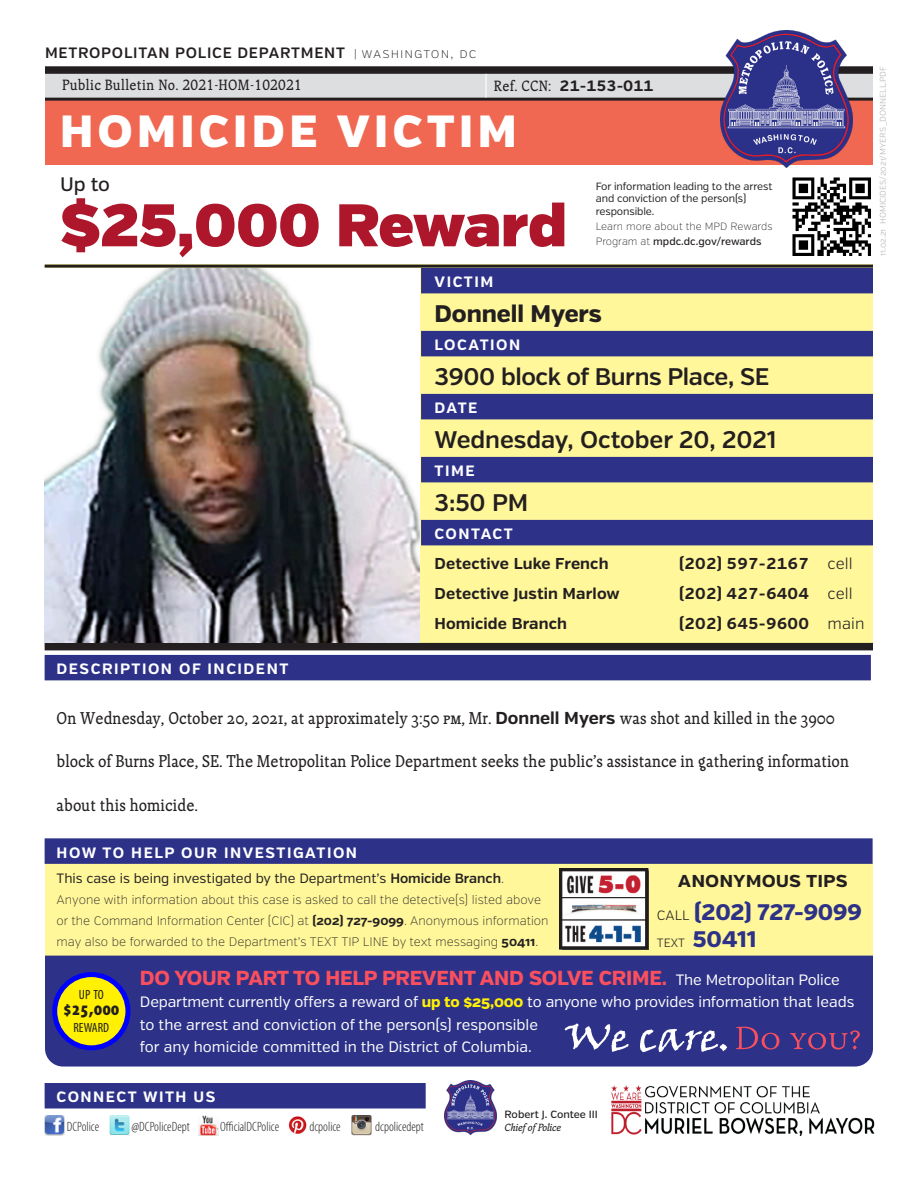
<style>
.page{position:relative;width:918px;height:1188px;background:#fff}
.page>*{position:absolute;margin:0;border:0;box-sizing:border-box;transform-origin:0 0}
.t1{font:60px "Verb Ultra";color:#ae172b}
.t2{font:900 45px "Verb";letter-spacing:.1em;color:#fff}
.t3{font:600 24px "Verb";letter-spacing:-.015em;color:#231f20}
.t4{font:800 24px "Verb";letter-spacing:-.005em;color:#231f20}
.t5{font:800 22.5px/27px "Verb";letter-spacing:-.01em;color:#2d3288}
.t6{font:700 21px "Verb";color:#231f20}
.t7{font:800 20.25px "Verb";letter-spacing:-.01em;color:#fc4f5e}
.t8{font:500 19.5px "Verb";color:#231f20}
.t9{font:900 condensed 19.2px "Myriad Pro";color:#231f20}
.body_text{font:17.25px "Telltale";color:#231f20}
.t10{font:700 15.75px "Verb";letter-spacing:.01em;color:#231f20}
.t11{font:15px/22.5px "Verb";color:#fff}
.caption_subtitle{font:700 15px "Verb";letter-spacing:.1em;color:#fff}
.t12{font:600 15px "Verb";letter-spacing:.05em;color:#231f20}
.bulletin_no{font:15px "Telltale";letter-spacing:.02em;color:#231f20}
.t13{font:700 15px "Verb";color:#231f20}
.t14{font:13.5px "Verb";color:#231f20}
.t15{font:300 condensed 13.5px "Myriad Pro";color:#231f20}
.t16{font:condensed 13.35px "Myriad Pro";color:#231f20}
.t17{font:200 12.3px/21px "Verb";color:#231f20}
.t18{font:10.5px/12.6px "Verb";letter-spacing:-.01em;color:#231f20}
.t19{font:200 10.5px/15px "Verb";color:#231f20}
.t20{font:500 10.5px "Verb";color:#231f20}
.t21{font:italic 10.5px "Telltale";color:#231f20}
.body{font:300 8.25px "Verb";color:#b2b3b7}
.s1{font-weight:200;font-size:13.5px}
.s2{font-weight:500}
.s3{font-weight:300}
.s4{font-family:"Verb";font-weight:700}
.s5{font-weight:600}
.s6{font-weight:200}
.s7{font-weight:700}
.s8{font-weight:400;font-size:15px;color:#fff}
.s9{font-weight:800;color:#fff101}
.s10{font-weight:300;font-size:13.5px;color:#231f20}
.s11{font-weight:300;font-size:12px;color:#231f20}
</style>
<div class="page">
<img style="left:780px;top:177px;width:93px;height:88px">
<div style="left:45px;top:265px;width:828px;height:382px;background:#fff79a"></div>
<hr style="left:45px;top:265px;width:828px;height:3px;background:#231f20">
<div style="left:45px;top:643px;width:828px;height:7px;background:#231f20"></div>
<div style="left:45px;top:98px;width:828px;height:66px;background:#f06852"></div>
<div style="left:45px;top:74px;width:828px;height:25px;background:#dddee0"></div>
<hr style="left:45px;top:98px;width:828px;height:3px;background:#231f20">
<div style="left:45px;top:66px;width:828px;height:8px;background:#231f20"></div>
<img style="left:720px;top:31px;width:133px;height:137px">
<hr style="left:485px;top:74px;width:2px;height:24px;background:#fff">
<div style="left:45px;top:862px;width:828px;height:94px;background:#fff79a"></div>
<div style="left:45px;top:838px;width:828px;height:26px;background:#2d3288"></div>
<div style="left:45px;top:956px;width:828px;height:111px;background:#2d3288"></div>
<svg style="left:736px;top:1027px;width:124px;height:23px;background:#54377f"></svg>
<svg style="left:565px;top:1023px;width:162px;height:29px"></svg>
<div style="left:55px;top:975px;width:73px;height:73px;background:#fff101;border-radius:50%"></div>
<div style="left:52px;top:972px;width:78px;height:78px;border:5px solid #00f;border-radius:50%"></div>
<img style="left:560px;top:869px;width:89px;height:80px">
<img style="left:45px;top:1115px;width:20px;height:20px">
<img style="left:110px;top:1115px;width:19px;height:20px">
<img style="left:198px;top:1115px;width:20px;height:20px">
<img style="left:288px;top:1116px;width:19px;height:18px">
<img style="left:351px;top:1115px;width:20px;height:20px">
<div style="left:45px;top:1083px;width:381px;height:25px;background:#2d3288"></div>
<img style="left:611px;top:1085px;width:264px;height:50px">
<img style="left:444px;top:1081px;width:53px;height:54px">
<div style="left:421px;top:268px;width:452px;height:25px;background:#2d3288"></div>
<div style="left:421px;top:331px;width:452px;height:25px;background:#2d3288"></div>
<div style="left:421px;top:394px;width:452px;height:25px;background:#2d3288"></div>
<div style="left:421px;top:457px;width:452px;height:25px;background:#2d3288"></div>
<div style="left:421px;top:520px;width:452px;height:25px;background:#2d3288"></div>
<div style="left:45px;top:655px;width:826px;height:25px;background:#2d3288"></div>
<img style="left:45px;top:268px;width:374px;height:375px">
<p class="t12" style="left:45px;top:44px;width:433px">METROPOLITAN POLICE DEPARTMENT <span class="s1">| washington, dc</span></p>
<p class="bulletin_no" style="left:62px;top:77px;width:241px">Public Bulletin No. 2021-HOM-102021</p>
<p class="bulletin_no" style="left:494px;top:77px;width:59px">Ref. CCN:</p>
<p class="t13" style="left:560px;top:77px;width:96px">21-153-011</p>
<h2 class="t2" style="left:60px;top:104px;width:458px">HOMICIDE VICTIM</h2>
<h3 class="t8" style="left:60px;top:172px;width:52px">Up to</h3>
<h1 class="t1" style="left:60px;top:188px;width:508px">$25,000 Reward</h1>
<p class="t18" style="left:596px;top:180px;width:178px">For information leading to the arrest and conviction of the person(s) responsible.</p>
<p class="t19" style="left:596px;top:219px;width:178px">Learn more about the MPD Rewards<br>Program at <span class="s2">mpdc.dc.gov/rewards</span></p>
<p class="caption_subtitle" style="left:435px;top:273px;width:60px">VICTIM</p>
<p class="t4" style="left:435px;top:299px;width:169px">Donnell Myers</p>
<p class="caption_subtitle" style="left:435px;top:336px;width:87px">LOCATION</p>
<p class="t3" style="left:435px;top:362px;width:336px">3900 block of Burns Place, SE</p>
<p class="caption_subtitle" style="left:435px;top:399px;width:44px">DATE</p>
<p class="t3" style="left:435px;top:425px;width:343px">Wednesday, October 20, 2021</p>
<p class="caption_subtitle" style="left:435px;top:462px;width:42px">TIME</p>
<p class="t3" style="left:435px;top:488px;width:95px">3:50 PM</p>
<p class="caption_subtitle" style="left:435px;top:525px;width:80px">CONTACT</p>
<p class="t10" style="left:435px;top:554px;width:176px">Detective Luke French</p>
<p class="t10" style="left:679px;top:554px;width:175px">(202) 597-2167 <span class="s3">cell</span></p>
<p class="t10" style="left:435px;top:584px;width:187px">Detective Justin Marlow</p>
<p class="t10" style="left:679px;top:584px;width:175px">(202) 427-6404 <span class="s3">cell</span></p>
<p class="t10" style="left:435px;top:614px;width:134px">Homicide Branch</p>
<p class="t10" style="left:679px;top:614px;width:187px">(202) 645-9600 <span class="s3">main</span></p>
<p class="caption_subtitle" style="left:57px;top:660px;width:233px">DESCRIPTION OF INCIDENT</p>
<p class="body_text" style="left:57px;top:708px;width:780px">On Wednesday, October 20, 2021, at approximately 3:50 pm, Mr. <span class="s4">Donnell Myers</span> was shot and killed in the 3900</p>
<p class="body_text" style="left:57px;top:752px;width:794px">block of Burns Place, SE. The Metropolitan Police Department seeks the public’s assistance in gathering information</p>
<p class="body_text" style="left:57px;top:795px;width:143px">about this homicide.</p>
<p class="caption_subtitle" style="left:57px;top:844px;width:302px">HOW TO HELP OUR INVESTIGATION</p>
<p class="t14" style="left:57px;top:871px;width:449px">This case is being investigated by the Department’s <span class="s5">Homicide Branch</span><span class="s6">.</span></p>
<p class="t17" style="left:57px;top:890px;width:494px">Anyone with information about this case is asked to call the detective(s) listed above or the Command Information Center (CIC) at <span class="s7">(202) 727-9099</span>. Anonymous information may also be forwarded to the Department’s TEXT TIP LINE by text messaging <span class="s7">50411</span>.</p>
<h3 class="t7" style="left:140px;top:965px;width:701px">DO YOUR PART TO HELP PREVENT AND SOLVE CRIME<span class="s7">.</span> <span class="s8">The Metropolitan Police</span></h3>
<p class="t11" style="left:140px;top:991px;width:716px">Department currently offers a reward of <span class="s9">up to $25,000</span> to anyone who provides information that leads to the arrest and conviction of the person(s) responsible<br>for any homicide committed in the District of Columbia.</p>
<h3 class="t6" style="left:678px;top:867px;width:171px">anonymous tips</h3>
<h3 class="t5" style="left:657px;top:899px;width:206px"><span class="s10">CALL</span> (202) 727-9099<br><span class="s11">TEXT</span> 50411</h3>
<p class="t16" style="left:79px;top:986px;width:26px">UP TO</p>
<h3 class="t9" style="left:63px;top:997px;width:58px">$25,000</h3>
<p class="t16" style="left:73px;top:1020px;width:37px">REWARD</p>
<p class="caption_subtitle" style="left:57px;top:1088px;width:160px">CONNECT WITH US</p>
<p class="t15" style="left:67px;top:1118px;width:34px">DCPolice</p>
<p class="t15" style="left:132px;top:1118px;width:60px">@DCPoliceDept</p>
<p class="t15" style="left:220px;top:1118px;width:60px">OfficialDCPolice</p>
<p class="t15" style="left:309px;top:1118px;width:33px">dcpolice</p>
<p class="t15" style="left:375px;top:1118px;width:50px">dcpolicedept</p>
<p class="t20" style="left:505px;top:1109px;width:95px">Robert J. Contee III</p>
<p class="t21" style="left:505px;top:1121px;width:58px">Chief of Police</p>
<p class="body" style="left:878px;top:256px;width:192px;rotate:-90deg">11.02.21 HOMICIDES/2021/MYERS_DONNELL.PDF</p>
</div>
